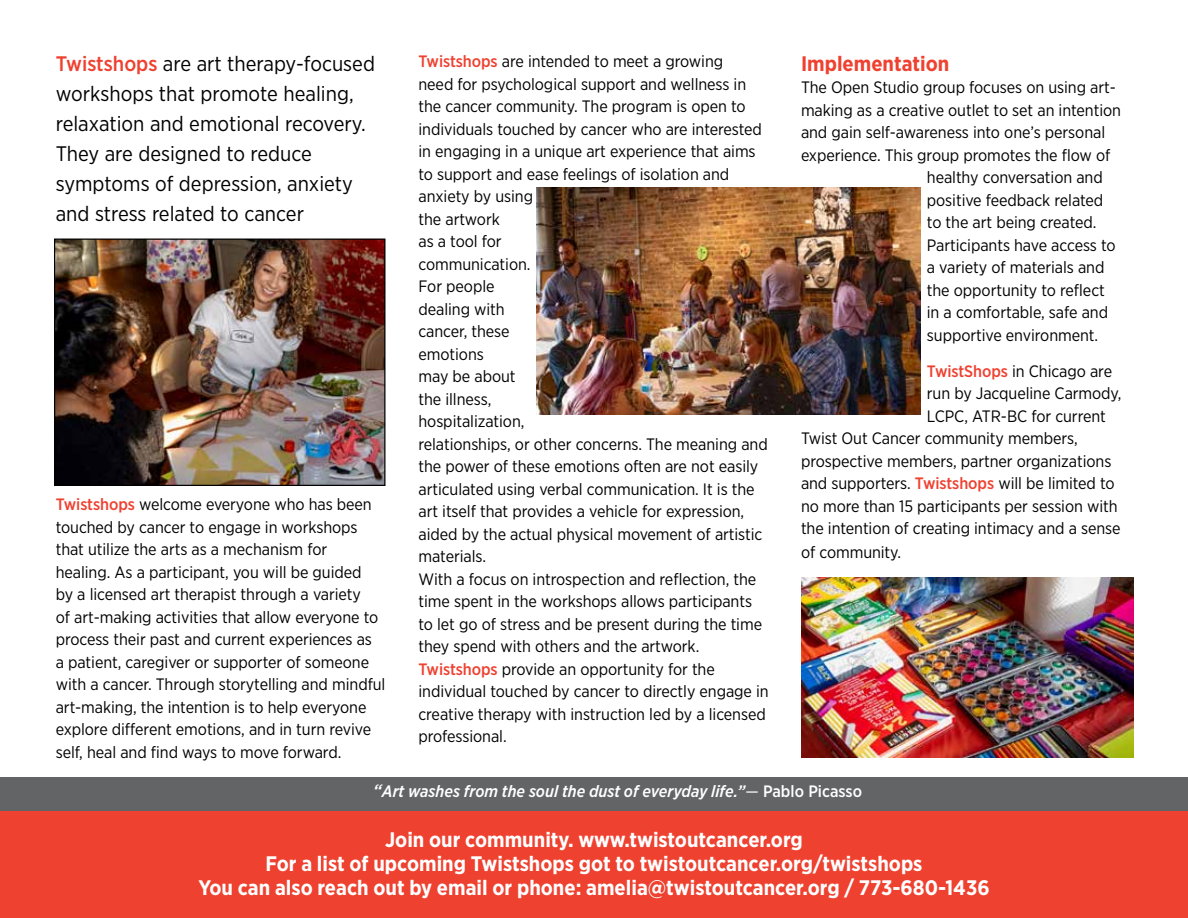
<style>
.page{position:relative;width:1188px;height:918px;background:#fff}
.page>*{position:absolute;margin:0;border:0;box-sizing:border-box;transform-origin:0 0}
.t1{font:700 21px/24px "Gotham Narrow";color:#fff;text-align:center}
.t2{font:21px/30px "Gotham Narrow";color:#000}
.t3{font:700 21px "Gotham Narrow";color:#ef4130}
.t4{font:16.5px/22.5px "Gotham Narrow";letter-spacing:-.005em;color:#000}
.t5{font:italic 500 16.5px "Gotham Narrow";color:#fff}
.s1{font-weight:500;color:#ef4130}
.s2{font-size:18px}
.s3{font-weight:400;font-style:normal}
.s4{font-style:normal}
</style>
<div class="page">
<div style="left:1px;top:810px;width:1187px;height:108px;background:#ef4130"></div>
<img style="left:56px;top:241px;width:327px;height:243px">
<div style="left:54px;top:239px;width:331px;height:247px;border:1px solid #000"></div>
<img style="left:537px;top:188px;width:383px;height:227px">
<div style="left:0;top:777px;width:1188px;height:34px;background:#636466"></div>
<img style="left:801px;top:578px;width:333px;height:179px">
<p class="t2" style="left:56px;top:48px;width:321px"><span class="s1">Twistshops</span> are art therapy-focused workshops that promote healing, relaxation and emotional recovery.<br>They are designed to reduce symptoms of depression, anxiety and stress related to cancer</p>
<p class="t4" style="left:418px;top:50px;width:352px"><span class="s1">Twistshops</span> are intended to meet a growing<br>need for psychological support and wellness in the cancer community. The program is open to individuals touched by cancer who are interested in engaging in a unique art experience that aims to support and ease feelings of isolation and anxiety by using<br>the artwork<br>as a tool for<br>communication.<br>For people<br>dealing with<br>cancer, these<br>emotions<br>may be about<br>the illness,<br>hospitalization,<br>relationships, or other concerns. The meaning and the power of these emotions often are not easily articulated using verbal communication. It is the art itself that provides a vehicle for expression, aided by the actual physical movement of artistic materials.<br>With a focus on introspection and reflection, the time spent in the workshops allows participants to let go of stress and be present during the time they spend with others and the artwork.<br><span class="s1">Twistshops</span> provide an opportunity for the individual touched by cancer to directly engage in creative therapy with instruction led by a licensed professional.</p>
<p class="t3" style="left:801px;top:50px;width:150px">Implementation</p>
<p class="t4" style="left:801px;top:76px;width:316px">The Open Studio group focuses on using art-</p>
<p class="t4" style="left:801px;top:98px;width:322px">making as a creative outlet to set an intention</p>
<p class="t4" style="left:801px;top:121px;width:306px">and gain self-awareness into one’s personal</p>
<p class="t4" style="left:801px;top:143px;width:311px">experience. This group promotes the flow of</p>
<p class="t4" style="left:927px;top:166px;width:177px">healthy conversation and</p>
<p class="t4" style="left:927px;top:188px;width:178px">positive feedback related</p>
<p class="t4" style="left:927px;top:211px;width:171px">to the art being created.</p>
<p class="t4" style="left:927px;top:233px;width:190px">Participants have access to</p>
<p class="t4" style="left:927px;top:256px;width:179px">a variety of materials and</p>
<p class="t4" style="left:927px;top:278px;width:179px">the opportunity to reflect</p>
<p class="t4" style="left:927px;top:301px;width:183px">in a comfortable, safe and</p>
<p class="t4" style="left:927px;top:323px;width:173px">supportive environment.</p>
<p class="t4" style="left:927px;top:359px;width:187px"><span class="s1">TwistShops</span> in Chicago are</p>
<p class="t4" style="left:927px;top:382px;width:196px">run by Jacqueline Carmody,</p>
<p class="t4" style="left:927px;top:405px;width:180px">LCPC, ATR-BC for current</p>
<p class="t4" style="left:801px;top:427px;width:278px">Twist Out Cancer community members,</p>
<p class="t4" style="left:801px;top:450px;width:312px">prospective members, partner organizations</p>
<p class="t4" style="left:801px;top:472px;width:315px">and supporters. <span class="s1">Twistshops</span> will be limited to</p>
<p class="t4" style="left:801px;top:495px;width:318px">no more than 15 participants per session with</p>
<p class="t4" style="left:801px;top:517px;width:321px">the intention of creating intimacy and a sense</p>
<p class="t4" style="left:801px;top:541px;width:102px">of community.</p>
<p class="t4" style="left:56px;top:493px;width:331px"><span class="s1">Twistshops</span> welcome everyone who has been touched by cancer to engage in workshops that utilize the arts as a mechanism for healing. As a participant, you will be guided<br>by a licensed art therapist through a variety<br>of art-making activities that allow everyone to process their past and current experiences as<br>a patient, caregiver or supporter of someone with a cancer. Through storytelling and mindful art-making, the intention is to help everyone explore different emotions, and in turn revive self, heal and find ways to move forward.</p>
<p class="t5" style="left:373px;top:781px;width:490px"><span class="s2">“</span>Art washes from the soul the dust of everyday life.”<span class="s3">—</span> <span class="s4">Pablo Picasso</span></p>
<p class="t1" style="left:198px;top:827px;width:793px">Join our community. www.twistoutcancer.org<br>For a list of upcoming Twistshops got to twistoutcancer.org/twistshops<br>You can also reach out by email or phone: amelia@twistoutcancer.org / 773-680-1436</p>
</div>
